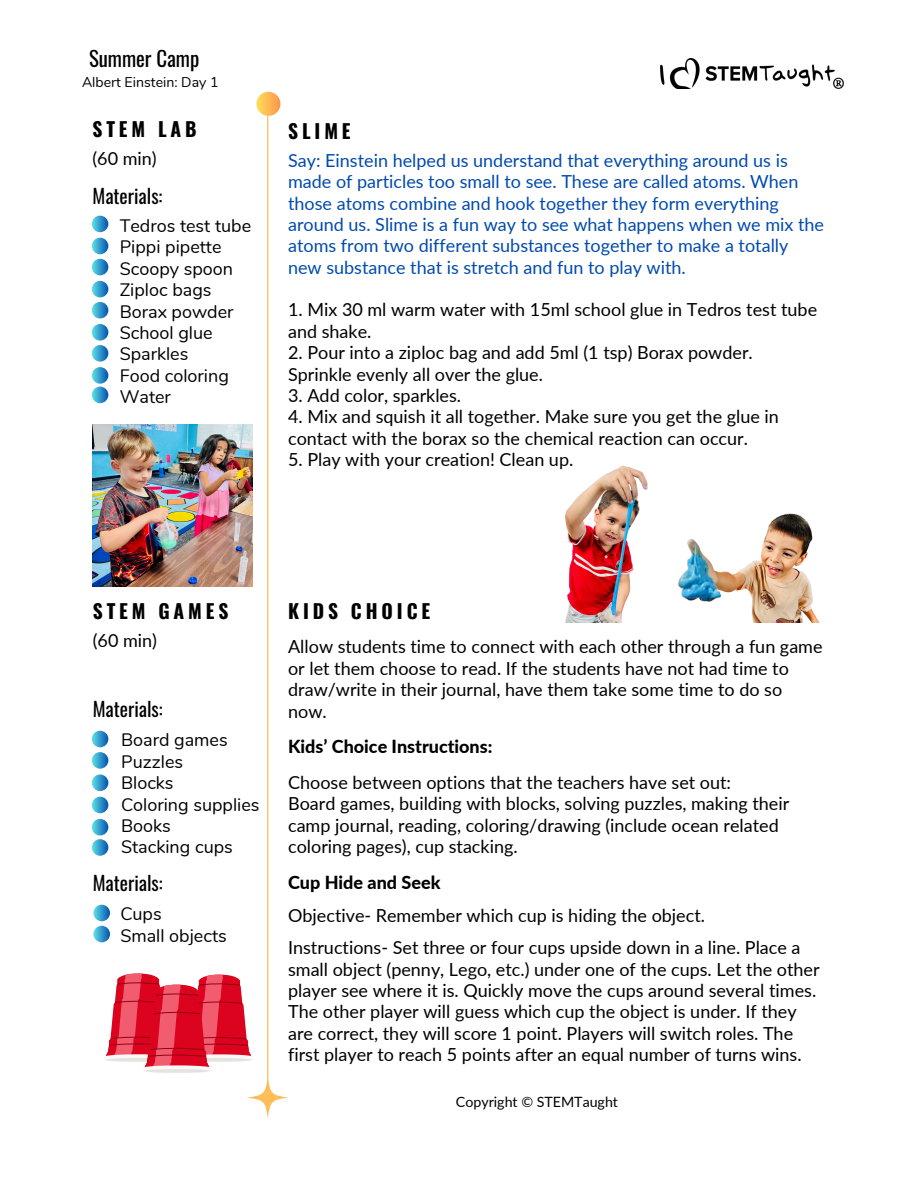
<style>
.page{position:relative;width:918px;height:1188px;background:#fff}
.page>*{position:absolute;margin:0;border:0;box-sizing:border-box;transform-origin:0 0}
.t1{font:20.85px "Oswald";color:#000}
.t2{font:700 19.5px "Oswald";letter-spacing:.2em;color:#000}
.t3{font:19.5px "Oswald";color:#000}
.t4{font:18px/21.3px "Lato";color:#000}
.t5{font:18px/21.3px "Lato";color:#004aad}
.t6{font:18px/21.3px "Nunito";color:#000}
.t7{font:800 18px "Lato";color:#000}
.t8{font:14.25px "Lato";color:#000}
.t9{font:14.1px "Nunito";color:#000}
</style>
<div class="page">
<img style="left:660px;top:59px;width:184px;height:29px">
<div style="left:256px;top:92px;width:24px;height:24px;background:linear-gradient(to right,#ffe261,#ff994c);border-radius:50%"></div>
<hr style="left:267px;top:116px;width:1px;height:975px;background:#ffbd59">
<svg style="left:92px;top:731px;width:16px;height:16px"></svg>
<svg style="left:92px;top:752px;width:16px;height:17px"></svg>
<svg style="left:92px;top:775px;width:16px;height:16px"></svg>
<svg style="left:92px;top:797px;width:16px;height:16px"></svg>
<svg style="left:92px;top:819px;width:16px;height:16px"></svg>
<svg style="left:92px;top:839px;width:16px;height:17px"></svg>
<svg style="left:93px;top:905px;width:17px;height:16px"></svg>
<svg style="left:93px;top:926px;width:17px;height:16px"></svg>
<svg style="left:92px;top:216px;width:16px;height:16px"></svg>
<svg style="left:92px;top:238px;width:16px;height:16px"></svg>
<svg style="left:92px;top:259px;width:16px;height:16px"></svg>
<svg style="left:92px;top:281px;width:16px;height:16px"></svg>
<svg style="left:92px;top:302px;width:16px;height:16px"></svg>
<svg style="left:92px;top:324px;width:16px;height:17px"></svg>
<svg style="left:92px;top:367px;width:16px;height:17px"></svg>
<svg style="left:92px;top:387px;width:16px;height:16px"></svg>
<svg style="left:92px;top:345px;width:16px;height:17px"></svg>
<img style="left:92px;top:424px;width:160px;height:162px">
<img style="left:565px;top:465px;width:83px;height:157px">
<img style="left:678px;top:513px;width:141px;height:109px">
<svg style="left:106px;top:974px;width:183px;height:145px"></svg>
<p class="t1" style="left:89px;top:42px;width:112px">Summer Camp</p>
<p class="t9" style="left:82px;top:72px;width:138px">Albert Einstein: Day 1</p>
<p class="t2" style="left:92px;top:113px;width:106px">STEM LAB</p>
<p class="t4" style="left:92px;top:147px;width:66px">(60 min)</p>
<h1 class="t3" style="left:92px;top:181px;width:72px">Materials:</h1>
<h1 class="t6" style="left:120px;top:216px;width:133px">Tedros test tube<br>Pippi pipette<br>Scoopy spoon<br>Ziploc bags<br>Borax powder<br>School glue<br>Sparkles<br>Food coloring<br>Water</h1>
<h4 class="t2" style="left:288px;top:116px;width:64px">SLIME</h4>
<h4 class="t5" style="left:288px;top:149px;width:537px">Say: Einstein helped us understand that everything around us is made of particles too small to see. These are called atoms. When those atoms combine and hook together they form everything around us. Slime is a fun way to see what happens when we mix the atoms from two different substances together to make a totally new substance that is stretch and fun to play with.</h4>
<h2 class="t4" style="left:288px;top:299px;width:531px">1. Mix 30 ml warm water with 15ml school glue in Tedros test tube and shake.</h2>
<h2 class="t4" style="left:288px;top:342px;width:466px">2. Pour into a ziploc bag and add 5ml (1 tsp) Borax powder.<br>Sprinkle evenly all over the glue.</h2>
<h2 class="t4" style="left:288px;top:384px;width:175px">3. Add color, sparkles.</h2>
<h2 class="t4" style="left:288px;top:406px;width:492px">4. Mix and squish it all together. Make sure you get the glue in contact with the borax so the chemical reaction can occur.</h2>
<h2 class="t4" style="left:288px;top:448px;width:287px">5. Play with your creation! Clean up.</h2>
<p class="t2" style="left:93px;top:596px;width:137px">STEM GAMES</p>
<h1 class="t4" style="left:93px;top:630px;width:66px">(60 min)</h1>
<h1 class="t3" style="left:93px;top:694px;width:72px">Materials:</h1>
<p class="t6" style="left:121px;top:730px;width:140px">Board games<br>Puzzles<br>Blocks<br>Coloring supplies<br>Books<br>Stacking cups</p>
<h4 class="t3" style="left:93px;top:867px;width:72px">Materials:</h4>
<h2 class="t6" style="left:120px;top:904px;width:108px">Cups<br>Small objects</h2>
<h2 class="t2" style="left:288px;top:596px;width:144px">KIDS CHOICE</h2>
<p class="t4" style="left:288px;top:636px;width:536px">Allow students time to connect with each other through a fun game or let them choose to read. If the students have not had time to draw/write in their journal, have them take some time to do so now.</p>
<h4 class="t7" style="left:288px;top:735px;width:206px">Kids’ Choice Instructions:</h4>
<h4 class="t4" style="left:288px;top:771px;width:503px">Choose between options that the teachers have set out:<br>Board games, building with blocks, solving puzzles, making their camp journal, reading, coloring/drawing (include ocean related coloring pages), cup stacking.</h4>
<h4 class="t7" style="left:288px;top:871px;width:154px">Cup Hide and Seek</h4>
<h3 class="t4" style="left:288px;top:904px;width:418px">Objective- Remember which cup is hiding the object.</h3>
<h4 class="t4" style="left:288px;top:937px;width:533px">Instructions- Set three or four cups upside down in a line. Place a small object (penny, Lego, etc.) under one of the cups. Let the other player see where it is. Quickly move the cups around several times.<br>The other player will guess which cup the object is under. If they are correct, they will score 1 point. Players will switch roles. The first player to reach 5 points after an equal number of turns wins.</h4>
<h4 class="t8" style="left:456px;top:1093px;width:164px">Copyright © STEMTaught</h4>
</div>
